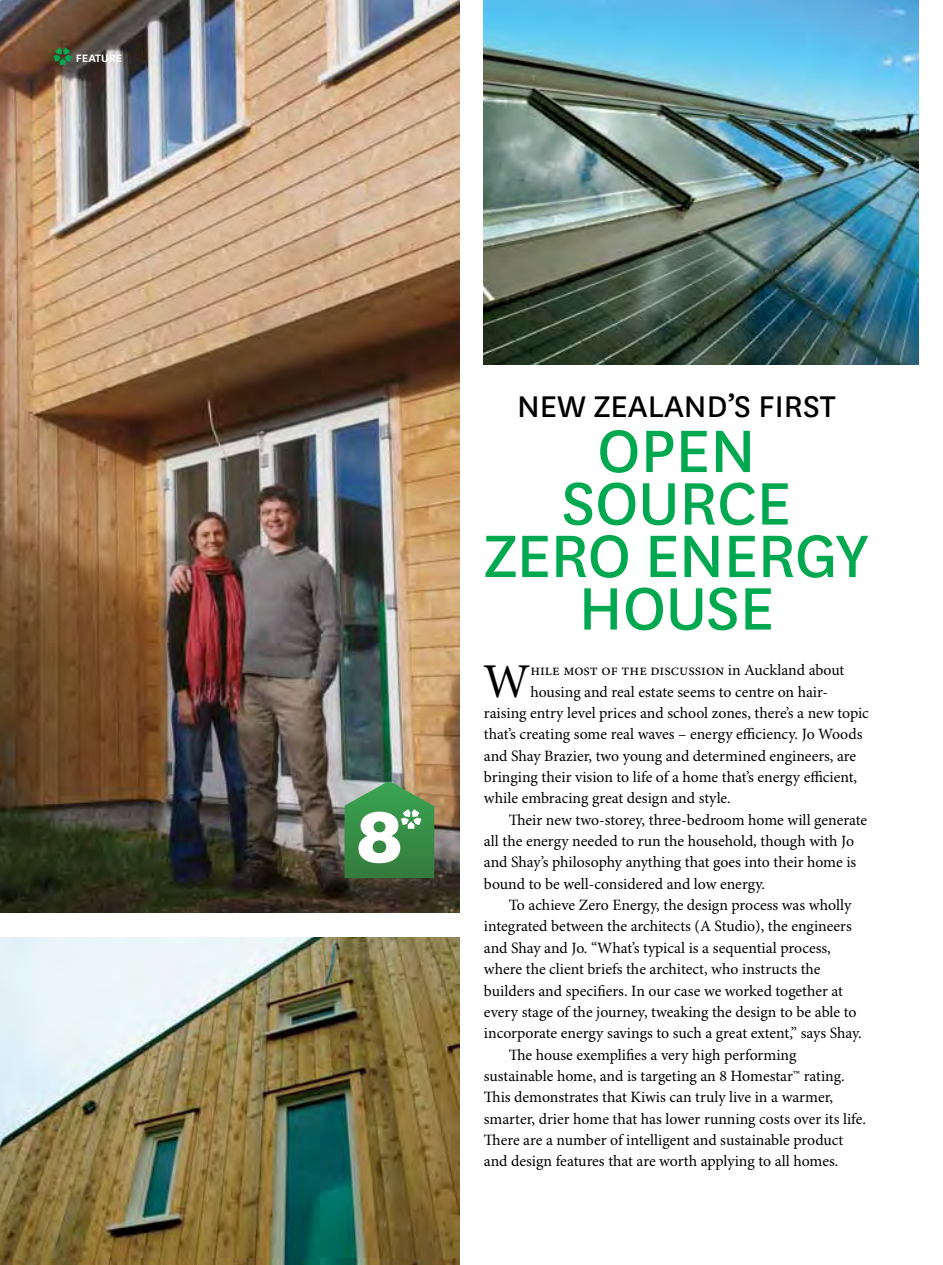
<style>
.page{position:relative;width:943px;height:1265px;background:#fff}
.page>*{position:absolute;margin:0;border:0;box-sizing:border-box;transform-origin:0 0}
.t1{font:70px "National";color:#00a94f}
.t2{font:700 70px "Graphik";color:#fff}
.t3{font:48.65px "Minion Pro";color:#000}
.t4{font:35px "National";color:#000}
.t5{font:15.75px "Minion Pro";letter-spacing:-.005em;color:#000}
.t6{font:600 12.6px "National";color:#fff}
</style>
<div class="page">
<img style="left:484px;top:0;width:434px;height:365px">
<img style="left:0;top:0;width:459px;height:913px">
<img style="left:0;top:938px;width:459px;height:327px">
<svg style="left:344px;top:782px;width:90px;height:96px;background:#4b9354"></svg>
<svg style="left:53px;top:48px;width:19px;height:17px"></svg>
<p class="t6" style="left:76px;top:49px;width:48px">FEATURE</p>
<h1 class="t2" style="left:356px;top:783px;width:48px">8</h1>
<h3 class="t4" style="left:517px;top:383px;width:303px">NEW ZEALAN D’S FI RST</h3>
<h1 class="t1" style="left:597px;top:404px;width:160px">OPEN</h1>
<h1 class="t1" style="left:561px;top:457px;width:231px">SOURCE</h1>
<h1 class="t1" style="left:484px;top:509px;width:310px">ZERO ENERGY</h1>
<h1 class="t1" style="left:578px;top:562px;width:197px">HOUSE</h1>
<h2 class="t3" style="left:483px;top:652px;width:49px">W</h2>
<p class="t5" style="left:530px;top:661px;width:315px">hile most of the discussion in Auckland about</p>
<p class="t5" style="left:530px;top:682px;width:299px">housing and real estate seems to centre on hair-</p>
<p class="t5" style="left:484px;top:703px;width:386px">raising entry level prices and school zones, there’s a new topic</p>
<p class="t5" style="left:484px;top:725px;width:380px">that’s creating some real waves – energy efficiency. Jo Woods</p>
<p class="t5" style="left:484px;top:746px;width:374px">and Shay Brazier, two young and determined engineers, are</p>
<p class="t5" style="left:484px;top:768px;width:375px">bringing their vision to life of a home that’s energy efficient,</p>
<p class="t5" style="left:484px;top:789px;width:248px">while embracing great design and style.</p>
<p class="t5" style="left:508px;top:810px;width:360px">Their new two-storey, three-bedroom home will generate</p>
<p class="t5" style="left:484px;top:832px;width:372px">all the energy needed to run the household, though with Jo</p>
<p class="t5" style="left:484px;top:853px;width:374px">and Shay’s philosophy anything that goes into their home is</p>
<p class="t5" style="left:484px;top:874px;width:283px">bound to be well-considered and low energy.</p>
<p class="t5" style="left:508px;top:896px;width:344px">To achieve Zero Energy, the design process was wholly</p>
<p class="t5" style="left:484px;top:917px;width:369px">integrated between the architects (A Studio), the engineers</p>
<p class="t5" style="left:484px;top:938px;width:348px">and Shay and Jo. “What’s typical is a sequential process,</p>
<p class="t5" style="left:484px;top:960px;width:338px">where the client briefs the architect, who instructs the</p>
<p class="t5" style="left:484px;top:981px;width:360px">builders and specifiers. In our case we worked together at</p>
<p class="t5" style="left:484px;top:1002px;width:374px">every stage of the journey, tweaking the design to be able to</p>
<p class="t5" style="left:484px;top:1024px;width:379px">incorporate energy savings to such a great extent,” says Shay.</p>
<p class="t5" style="left:508px;top:1045px;width:289px">The house exemplifies a very high performing</p>
<p class="t5" style="left:484px;top:1067px;width:362px">sustainable home, and is targeting an 8 Homestar™ rating.</p>
<p class="t5" style="left:484px;top:1088px;width:351px">This demonstrates that Kiwis can truly live in a warmer,</p>
<p class="t5" style="left:484px;top:1109px;width:383px">smarter, drier home that has lower running costs over its life.</p>
<p class="t5" style="left:484px;top:1131px;width:361px">There are a number of intelligent and sustainable product</p>
<p class="t5" style="left:484px;top:1152px;width:356px">and design features that are worth applying to all homes.</p>
</div>
